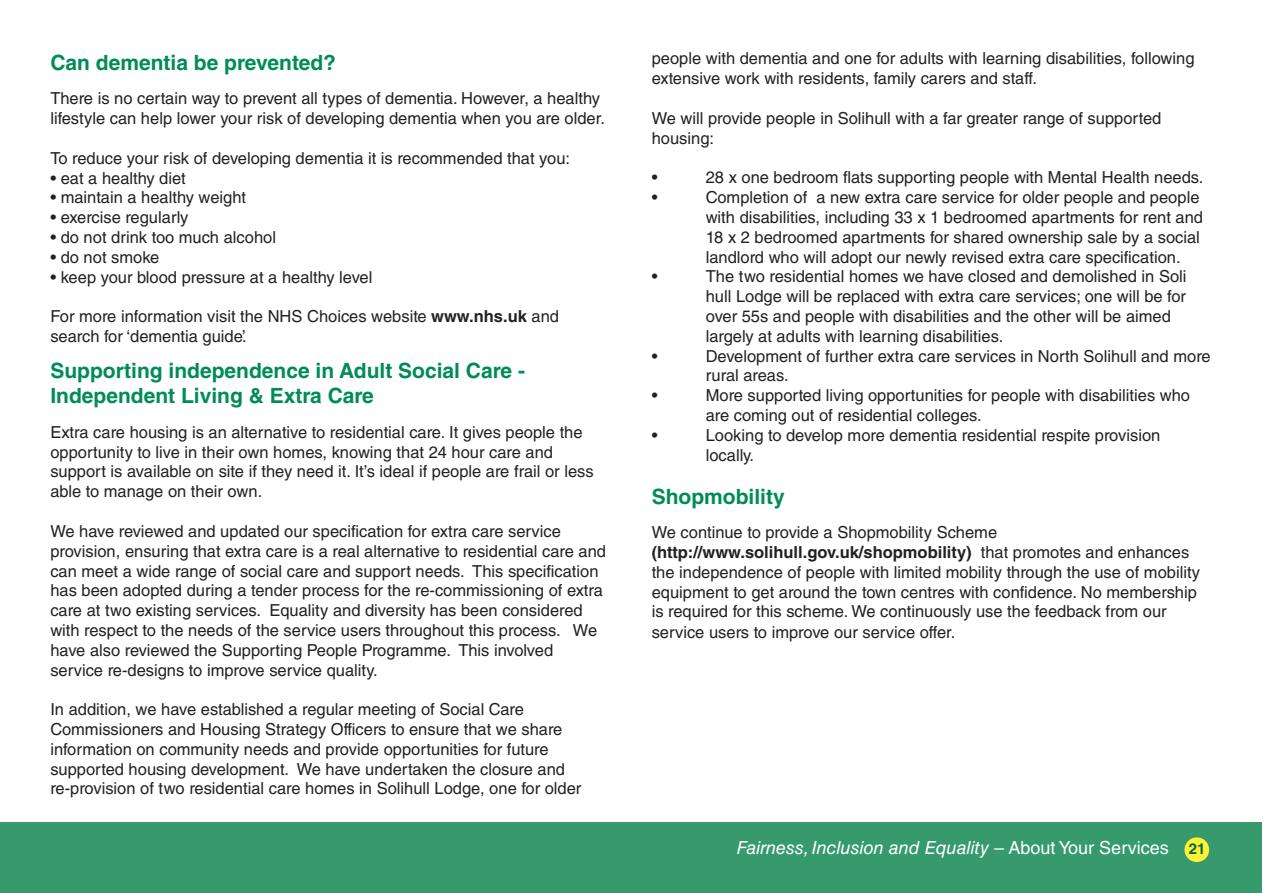
<style>
.page{position:relative;width:1263px;height:893px;background:#fff}
.page>*{position:absolute;margin:0;border:0;box-sizing:border-box;transform-origin:0 0}
.t1{font:700 21px/25.2px "Helvetica LT Std";color:#008c57}
.t2{font:italic 18px "Helvetica LT Std";color:#fff}
.t3{font:16.5px/19.8px "Helvetica LT Std";color:#232021}
.s1{font-weight:700}
.s2{font-style:normal}
.s3{font-weight:700;font-style:normal;font-size:15px;color:#006842}
</style>
<div class="page">
<div style="left:0;top:822px;width:1262px;height:70px;background:#369a6d"></div>
<svg style="left:1185px;top:837px;width:24px;height:25px"></svg>
<p class="t1" style="left:50px;top:52px;width:287px">Can dementia be prevented?</p>
<p class="t3" style="left:50px;top:91px;width:556px">There is no certain way to prevent all types of dementia. However, a healthy lifestyle can help lower your risk of developing dementia when you are older.</p>
<p class="t3" style="left:50px;top:150px;width:521px">To reduce your risk of developing dementia it is recommended that you:</p>
<p class="t3" style="left:50px;top:170px;width:137px">• eat a healthy diet</p>
<p class="t3" style="left:50px;top:190px;width:197px">• maintain a healthy weight</p>
<p class="t3" style="left:50px;top:210px;width:139px">• exercise regularly</p>
<p class="t3" style="left:50px;top:229px;width:227px">• do not drink too much alcohol</p>
<p class="t3" style="left:50px;top:249px;width:111px">• do not smoke</p>
<p class="t3" style="left:50px;top:269px;width:324px">• keep your blood pressure at a healthy level</p>
<p class="t3" style="left:50px;top:309px;width:510px">For more information visit the NHS Choices website <span class="s1">www.nhs.uk</span> and search for ‘dementia guide’.</p>
<p class="t1" style="left:50px;top:360px;width:476px">Supporting independence in Adult Social Care -<br>Independent Living &amp; Extra Care</p>
<p class="t3" style="left:50px;top:424px;width:545px">Extra care housing is an alternative to residential care. It gives people the opportunity to live in their own homes, knowing that 24 hour care and support is available on site if they need it. It’s ideal if people are frail or less able to manage on their own.</p>
<p class="t3" style="left:50px;top:523px;width:557px">We have reviewed and updated our specification for extra care service provision, ensuring that extra care is a real alternative to residential care and can meet a wide range of social care and support needs. This specification has been adopted during a tender process for the re-commissioning of extra care at two existing services. Equality and diversity has been considered with respect to the needs of the service users throughout this process. We have also reviewed the Supporting People Programme. This involved service re-designs to improve service quality.</p>
<p class="t3" style="left:50px;top:701px;width:533px">In addition, we have established a regular meeting of Social Care Commissioners and Housing Strategy Officers to ensure that we share information on community needs and provide opportunities for future supported housing development. We have undertaken the closure and re-provision of two residential care homes in Solihull Lodge, one for older</p>
<p class="t3" style="left:652px;top:51px;width:544px">people with dementia and one for adults with learning disabilities, following extensive work with residents, family carers and staff.</p>
<p class="t3" style="left:652px;top:110px;width:511px">We will provide people in Solihull with a far greater range of supported housing:</p>
<p class="t3" style="left:652px;top:170px;width:7px">•</p>
<p class="t3" style="left:706px;top:170px;width:499px">28 x one bedroom flats supporting people with Mental Health needs.</p>
<p class="t3" style="left:652px;top:189px;width:7px">•</p>
<p class="t3" style="left:706px;top:189px;width:499px">Completion of a new extra care service for older people and people with disabilities, including 33 x 1 bedroomed apartments for rent and 18 x 2 bedroomed apartments for shared ownership sale by a social landlord who will adopt our newly revised extra care specification.</p>
<p class="t3" style="left:652px;top:269px;width:7px">•</p>
<p class="t3" style="left:706px;top:269px;width:482px">The two residential homes we have closed and demolished in Soli hull Lodge will be replaced with extra care services; one will be for over 55s and people with disabilities and the other will be aimed largely at adults with learning disabilities.</p>
<p class="t3" style="left:652px;top:348px;width:7px">•</p>
<p class="t3" style="left:706px;top:348px;width:506px">Development of further extra care services in North Solihull and more rural areas.</p>
<p class="t3" style="left:652px;top:387px;width:7px">•</p>
<p class="t3" style="left:706px;top:387px;width:486px">More supported living opportunities for people with disabilities who are coming out of residential colleges.</p>
<p class="t3" style="left:652px;top:427px;width:7px">•</p>
<p class="t3" style="left:706px;top:427px;width:456px">Looking to develop more dementia residential respite provision locally.</p>
<p class="t1" style="left:652px;top:486px;width:135px">Shopmobility</p>
<p class="t3" style="left:652px;top:524px;width:550px">We continue to provide a Shopmobility Scheme <span class="s1">(http://www.solihull.gov.uk/shopmobility)</span> that promotes and enhances the independence of people with limited mobility through the use of mobility equipment to get around the town centres with confidence. No membership is required for this scheme. We continuously use the feedback from our service users to improve our service offer.</p>
<p class="t2" style="left:736px;top:841px;width:471px">Fairness, Inclusion and Equality <span class="s2">– About Your Services</span> <span class="s3">21</span></p>
</div>
